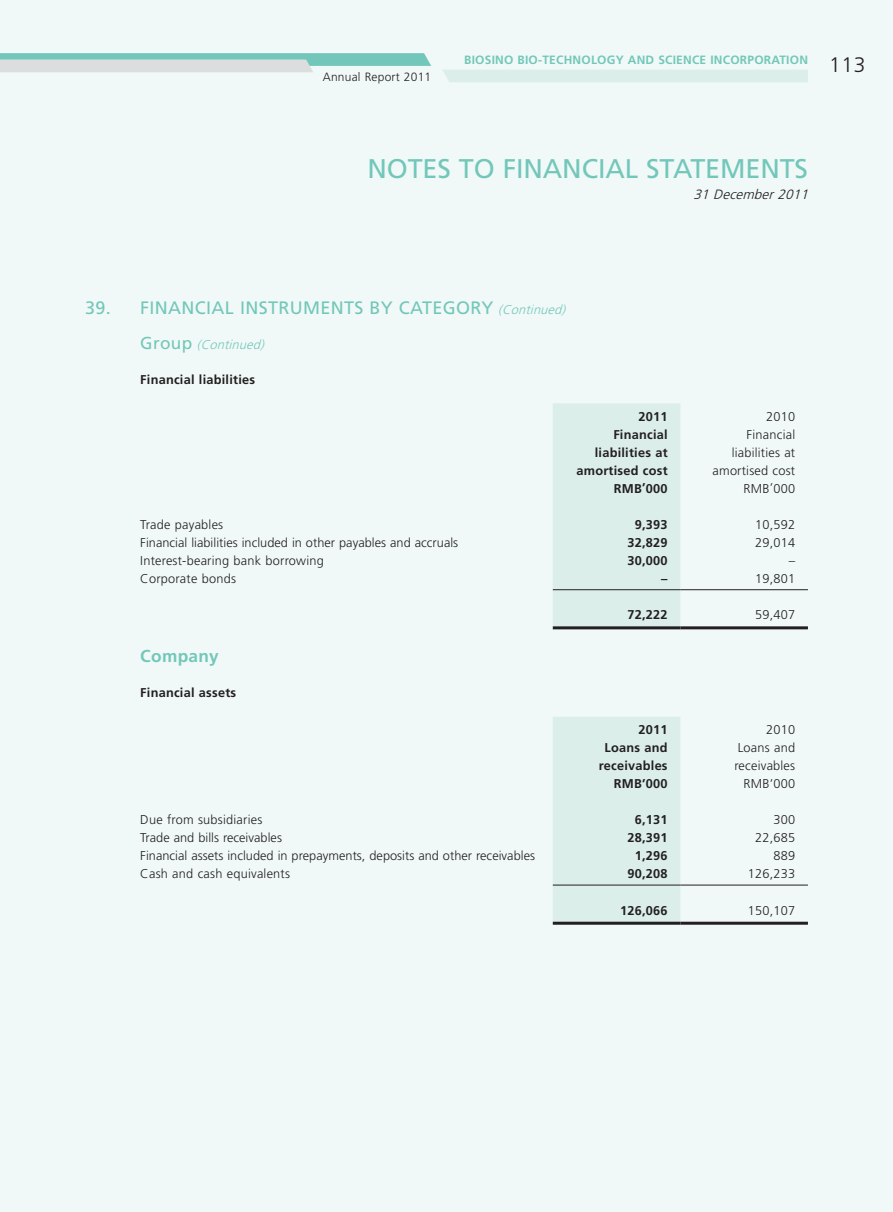
<style>
.page{position:relative;width:893px;height:1212px;background:#f0f9f7}
.page>*{position:absolute;margin:0;border:0;box-sizing:border-box;transform-origin:0 0}
.t1{font:27px "Frutiger LT Std";letter-spacing:-.005em;color:#73c7ba}
.t2{font:300 21px "Frutiger LT Std";color:#231f20}
.Heading_1{font:18px "Frutiger LT Std";letter-spacing:.02em;color:#73c7ba}
.Heading_2{font:700 17.25px "Frutiger LT Std";letter-spacing:.02em;color:#73c7ba}
.t3{font:italic 300 13.5px "Frutiger LT Std";color:#231f20}
.Body_Text{font:300 12.75px "Frutiger LT Std";letter-spacing:.02em;color:#231f20}
.Body_Text-2{font:700 12.75px "Frutiger LT Std";letter-spacing:.02em;color:#231f20}
.Heading_2-2{font:italic 300 12.75px "Frutiger LT Std";color:#73c7ba}
.t4{font:700 12px "Frutiger LT Std";letter-spacing:.02em;color:#73c7ba}
.t5{font:300 12px "Frutiger LT Std";letter-spacing:.02em;color:#231f20}
.s1{font-weight:300;font-style:italic;font-size:12.75px}
.s2{font-weight:400;font-style:normal;font-size:17.25px}
</style>
<div class="page">
<svg style="left:0;top:53px;width:431px;height:19px"></svg>
<div style="left:443px;top:70px;width:365px;height:12px;background:#dbeeea"></div>
<div style="left:553px;top:403px;width:127px;height:223px;background:#dbeeea"></div>
<hr style="left:553px;top:589px;width:127px;height:1px;background:#231f20">
<hr style="left:680px;top:589px;width:128px;height:1px;background:#231f20">
<hr style="left:553px;top:626px;width:127px;height:3px;background:#231f20">
<hr style="left:680px;top:626px;width:128px;height:3px;background:#231f20">
<div style="left:553px;top:717px;width:127px;height:205px;background:#dbeeea"></div>
<hr style="left:553px;top:885px;width:127px;height:1px;background:#231f20">
<hr style="left:680px;top:885px;width:128px;height:1px;background:#231f20">
<hr style="left:553px;top:922px;width:127px;height:3px;background:#231f20">
<hr style="left:680px;top:922px;width:128px;height:3px;background:#231f20">
<p class="t5" style="left:323px;top:70px;width:110px">Annual Report 2011</p>
<p class="t4" style="left:464px;top:53px;width:345px">BIOSINO BIO-TECHNOLOGY AND SCIENCE INCORPORATION</p>
<h2 class="t2" style="left:829px;top:53px;width:38px">113</h2>
<h1 class="t1" style="left:367px;top:152px;width:442px">NOTES TO FINANCIAL STATEMENTS</h1>
<p class="t3" style="left:693px;top:186px;width:120px">31 December 2011</p>
<p class="Heading_1" style="left:85px;top:297px;width:485px">39. FINANCIAL INSTRUMENTS BY CATEGORY <span class="s1">(Continued)</span></p>
<p class="Heading_2-2" style="left:140px;top:337px;width:129px"><span class="s2">G r o u p</span> (Continued)</p>
<p class="Body_Text-2" style="left:140px;top:372px;width:116px">Financial liabilities</p>
<p class="Body_Text-2" style="left:639px;top:409px;width:31px">2011</p>
<p class="Body_Text" style="left:766px;top:409px;width:31px">2010</p>
<p class="Body_Text-2" style="left:613px;top:427px;width:56px">Financial</p>
<p class="Body_Text-2" style="left:595px;top:445px;width:74px">liabilities at</p>
<p class="Body_Text" style="left:747px;top:427px;width:50px">Financial</p>
<p class="Body_Text" style="left:732px;top:445px;width:65px">liabilities at</p>
<p class="Body_Text-2" style="left:576px;top:463px;width:93px">amortised cost</p>
<p class="Body_Text" style="left:712px;top:463px;width:84px">amortised cost</p>
<p class="Body_Text-2" style="left:614px;top:481px;width:55px">RMB’000</p>
<p class="Body_Text" style="left:743px;top:481px;width:53px">RMB’000</p>
<p class="Body_Text" style="left:140px;top:517px;width:84px">Trade payables</p>
<p class="Body_Text-2" style="left:635px;top:517px;width:34px">9,393</p>
<p class="Body_Text" style="left:755px;top:517px;width:42px">10,592</p>
<p class="Body_Text" style="left:140px;top:535px;width:319px">Financial liabilities included in other payables and accruals</p>
<p class="Body_Text-2" style="left:627px;top:535px;width:42px">32,829</p>
<p class="Body_Text" style="left:755px;top:535px;width:42px">29,014</p>
<p class="Body_Text" style="left:140px;top:553px;width:185px">Interest-bearing bank borrowing</p>
<p class="Body_Text-2" style="left:627px;top:553px;width:42px">30,000</p>
<p class="Body_Text" style="left:789px;top:553px;width:8px">–</p>
<p class="Body_Text" style="left:140px;top:571px;width:97px">Corporate bonds</p>
<p class="Body_Text-2" style="left:661px;top:571px;width:8px">–</p>
<p class="Body_Text" style="left:755px;top:571px;width:42px">19,801</p>
<p class="Body_Text-2" style="left:627px;top:607px;width:42px">72,222</p>
<p class="Body_Text" style="left:755px;top:608px;width:42px">59,407</p>
<p class="Heading_2" style="left:140px;top:646px;width:80px">Company</p>
<p class="Body_Text-2" style="left:140px;top:685px;width:97px">Financial assets</p>
<p class="Body_Text-2" style="left:639px;top:722px;width:31px">2011</p>
<p class="Body_Text" style="left:766px;top:723px;width:31px">2010</p>
<p class="Body_Text-2" style="left:604px;top:740px;width:65px">Loans and</p>
<p class="Body_Text" style="left:738px;top:741px;width:59px">Loans and</p>
<p class="Body_Text-2" style="left:599px;top:758px;width:70px">receivables</p>
<p class="Body_Text" style="left:734px;top:759px;width:62px">receivables</p>
<p class="Body_Text-2" style="left:614px;top:776px;width:55px">RMB’000</p>
<p class="Body_Text" style="left:743px;top:777px;width:53px">RMB’000</p>
<p class="Body_Text" style="left:140px;top:813px;width:123px">Due from subsidiaries</p>
<p class="Body_Text-2" style="left:635px;top:812px;width:34px">6,131</p>
<p class="Body_Text" style="left:773px;top:813px;width:23px">300</p>
<p class="Body_Text" style="left:140px;top:831px;width:143px">Trade and bills receivables</p>
<p class="Body_Text-2" style="left:627px;top:830px;width:42px">28,391</p>
<p class="Body_Text" style="left:755px;top:831px;width:42px">22,685</p>
<p class="Body_Text" style="left:140px;top:849px;width:396px">Financial assets included in prepayments, deposits and other receivables</p>
<p class="Body_Text-2" style="left:635px;top:848px;width:34px">1,296</p>
<p class="Body_Text" style="left:773px;top:849px;width:23px">889</p>
<p class="Body_Text" style="left:140px;top:867px;width:151px">Cash and cash equivalents</p>
<p class="Body_Text-2" style="left:627px;top:866px;width:42px">90,208</p>
<p class="Body_Text" style="left:748px;top:867px;width:49px">126,233</p>
<p class="Body_Text-2" style="left:620px;top:903px;width:49px">126,066</p>
<p class="Body_Text" style="left:748px;top:903px;width:49px">150,107</p>
</div>
